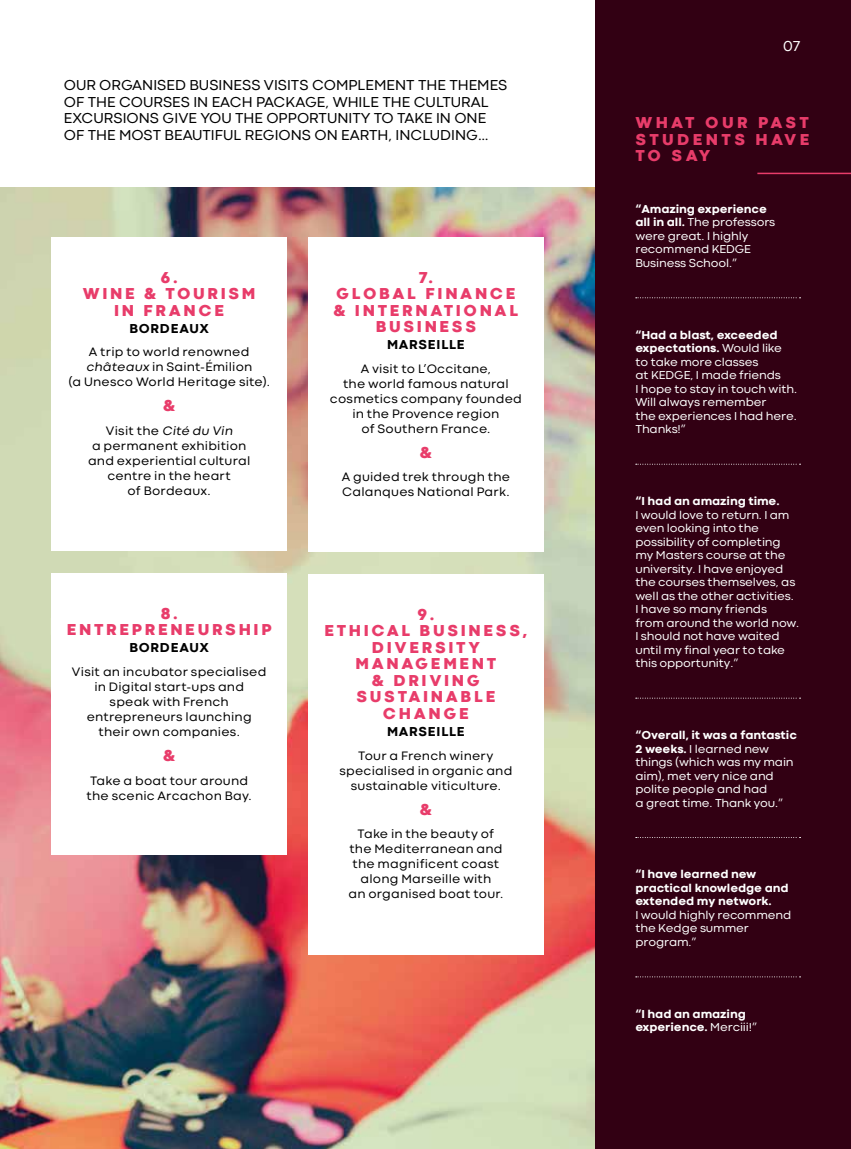
<style>
.page{position:relative;width:851px;height:1149px;background:#fff}
.page>*{position:absolute;margin:0;border:0;box-sizing:border-box;transform-origin:0 0}
.t1{font:800 16.5px/16.5px "Codec Cold";letter-spacing:.16em;color:#e83c6a;text-align:center}
.t2{font:15px/16.5px "Codec Cold";color:#000}
.t3{font:15px "Codec Cold";color:#fff}
.t4{font:800 13.5px "Codec Cold";letter-spacing:.05em;color:#000}
.t5{font:12.75px/15px "Codec Cold";letter-spacing:.015em;color:#000;text-align:center}
.t6{font:12px/13.5px "Codec Cold";letter-spacing:-.01em;color:#fff}
.t7{font:800 12px/13.5px "Codec Cold";letter-spacing:-.01em;color:#fff}
.s1{font-weight:800}
.s2{font-weight:400}
</style>
<div class="page">
<img style="left:0;top:187px;width:595px;height:961px">
<div style="left:51px;top:237px;width:236px;height:313px;background:#fff"></div>
<div style="left:308px;top:237px;width:235px;height:314px;background:#fff"></div>
<div style="left:51px;top:573px;width:236px;height:281px;background:#fff"></div>
<div style="left:308px;top:574px;width:235px;height:381px;background:#fff"></div>
<div style="left:595px;top:0;width:255px;height:1148px;background:#320013"></div>
<svg style="left:635px;top:297px;width:165px;height:1px"></svg>
<svg style="left:635px;top:463px;width:165px;height:1px"></svg>
<svg style="left:635px;top:697px;width:165px;height:1px"></svg>
<svg style="left:635px;top:976px;width:165px;height:1px"></svg>
<hr style="left:757px;top:173px;width:93px;height:1px;background:#e83c6a">
<p class="t2" style="left:64px;top:77px;width:445px">OUR ORGANISED BUSINESS VISITS COMPLEMENT THE THEMES OF THE COURSES IN EACH PACKAGE, WHILE THE CULTURAL EXCURSIONS GIVE YOU THE OPPORTUNITY TO TAKE IN ONE OF THE MOST BEAUTIFUL REGIONS ON EARTH, INCLUDING…</p>
<h1 class="t1" style="left:83px;top:269px;width:174px">6.<br>WINE &amp; TOURISM<br>IN FRANCE</h1>
<p class="t4" style="left:129px;top:320px;width:81px">BORDEAUX</p>
<p class="t5" style="left:68px;top:344px;width:203px">A trip to world renowned châteaux in Saint-Émilion<br>(a Unesco World Heritage site).</p>
<h1 class="t1" style="left:163px;top:397px;width:14px">&amp;</h1>
<p class="t5" style="left:88px;top:423px;width:164px">Visit the Cité du Vin<br>a permanent exhibition and experiential cultural centre in the heart<br>of Bordeaux.</p>
<h1 class="t1" style="left:67px;top:605px;width:206px">8.<br>ENTREPRENEURSHIP</h1>
<p class="t4" style="left:129px;top:639px;width:81px">BORDEAUX</p>
<p class="t5" style="left:72px;top:664px;width:196px">Visit an incubator specialised in Digital start-ups and<br>speak with French entrepreneurs launching their own companies.</p>
<h1 class="t1" style="left:163px;top:747px;width:14px">&amp;</h1>
<p class="t5" style="left:87px;top:772px;width:166px;text-align:left">Take a boat tour around the scenic Arcachon Bay.</p>
<h1 class="t1" style="left:333px;top:269px;width:186px">7.<br>GLOBAL FINANCE &amp; INTERNATIONAL<br>BUSINESS</h1>
<p class="t4" style="left:387px;top:336px;width:79px">MARSEILLE</p>
<p class="t5" style="left:330px;top:361px;width:193px">A visit to L’Occitane,<br>the world famous natural cosmetics company founded in the Provence region<br>of Southern France.</p>
<h1 class="t1" style="left:419px;top:444px;width:14px">&amp;</h1>
<p class="t5" style="left:342px;top:469px;width:170px;text-align:left">A guided trek through the<br>Calanques National Park.</p>
<h1 class="t1" style="left:324px;top:606px;width:204px">9.<br>ETHICAL BUSINESS,<br>DIVERSITY<br>MANAGEMENT<br>&amp; DRIVING<br>SUSTAINABLE<br>CHANGE</h1>
<p class="t4" style="left:387px;top:723px;width:79px">MARSEILLE</p>
<p class="t5" style="left:339px;top:747px;width:174px">Tour a French winery specialised in organic and sustainable viticulture.</p>
<h1 class="t1" style="left:419px;top:800px;width:14px">&amp;</h1>
<p class="t5" style="left:348px;top:826px;width:156px">Take in the beauty of the Mediterranean and the magnificent coast along Marseille with<br>an organised boat tour.</p>
<p class="t3" style="left:782px;top:37px;width:19px">07</p>
<h1 class="t1" style="left:635px;top:115px;width:175px;text-align:justify">WHAT OUR PAST STUDENTS HAVE TO SAY</h1>
<p class="t6" style="left:635px;top:202px;width:141px"><span class="s1">“Amazing experience all in all.</span> The professors were great. I highly recommend KEDGE<br>Business School.”</p>
<p class="t6" style="left:635px;top:328px;width:163px"><span class="s1">“Had a blast, exceeded expectations.</span> Would like to take more classes<br>at KEDGE, I made friends<br>I hope to stay in touch with.<br>Will always remember<br>the experiences I had here.<br>Thanks!”</p>
<p class="t7" style="left:635px;top:494px;width:146px">“I had an amazing time.</p>
<p class="t6" style="left:635px;top:508px;width:165px">I would love to return. I am even looking into the possibility of completing my Masters course at the university. I have enjoyed the courses themselves, as well as the other activities.<br>I have so many friends<br>from around the world now.<br>I should not have waited until my final year to take this opportunity.”</p>
<p class="t6" style="left:635px;top:728px;width:163px"><span class="s1">“Overall, it was a fantastic<br>2 weeks.</span> I learned new things (which was my main aim), met very nice and polite people and had<br>a great time. Thank you.”</p>
<p class="t7" style="left:635px;top:867px;width:155px">“I have learned new practical knowledge and extended my network.</p>
<p class="t6" style="left:635px;top:908px;width:157px">I would highly recommend the Kedge summer program.”</p>
<p class="t7" style="left:635px;top:1006px;width:123px">“I had an amazing experience. <span class="s2">Merciii!”</span></p>
</div>
